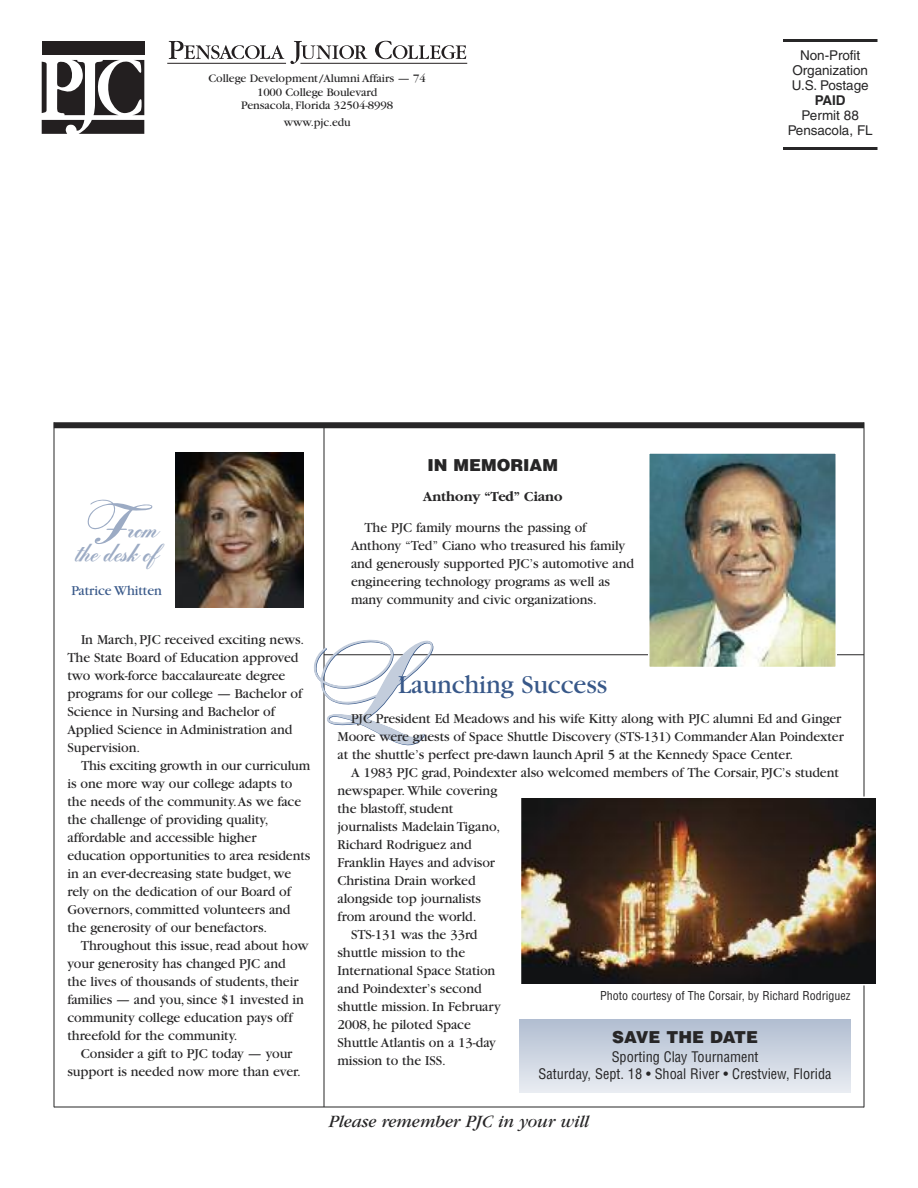
<style>
.page{position:relative;width:918px;height:1188px;background:#fff}
.page>*{position:absolute;margin:0;border:0;box-sizing:border-box;transform-origin:0 0}
.t1{font:33px/24px "OPTI Zither";letter-spacing:-.005em;color:#9cabc4}
.t2{font:27px "Garamond";letter-spacing:-.005em;color:#385889}
.t3{font:italic 18px "Garamond";letter-spacing:-.005em;color:#272627}
.t4{font:900 16.5px "Helvetica";color:#272627}
.t5{font:14.25px/18px "Garamond";letter-spacing:-.005em;color:#272627}
.t6{font:condensed 14.25px/16.5px "Helvetica";color:#272627;text-align:center}
.t7{font:700 14.25px "Garamond";letter-spacing:-.005em;color:#272627}
.t8{font:14.25px "Garamond";letter-spacing:-.005em;color:#385889}
.t9{font:13.5px/15px "Helvetica";letter-spacing:-.005em;color:#272627;text-align:center}
.t10{font:700 13.5px "Helvetica";color:#272627}
.t11{font:12px/13.5px "Garamond";letter-spacing:-.005em;color:#272627;text-align:center}
.t12{font:condensed 12px "Helvetica";color:#272627}
.s1{font-size:63px}
</style>
<div class="page">
<hr style="left:324px;top:654px;width:540px;height:1px;background:#272627">
<div style="left:42px;top:41px;width:102px;height:14px;background:#231f20"></div>
<svg style="left:42px;top:60px;width:102px;height:74px"></svg>
<svg style="left:169px;top:41px;width:115px;height:18px"></svg>
<svg style="left:290px;top:41px;width:77px;height:23px"></svg>
<svg style="left:375px;top:41px;width:91px;height:18px"></svg>
<hr style="left:167px;top:63px;width:119px;height:1px;background:#231f20">
<hr style="left:300px;top:63px;width:167px;height:1px;background:#231f20">
<hr style="left:783px;top:39px;width:95px;height:3px;background:#272627">
<hr style="left:783px;top:147px;width:95px;height:3px;background:#272627">
<hr style="left:864px;top:422px;width:1px;height:685px;background:#272627">
<div style="left:54px;top:422px;width:810px;height:6px;background:#272627"></div>
<hr style="left:54px;top:422px;width:1px;height:685px;background:#272627">
<hr style="left:324px;top:425px;width:1px;height:682px;background:#272627">
<hr style="left:54px;top:1107px;width:810px;height:1px;background:#272627">
<img style="left:176px;top:452px;width:128px;height:155px">
<svg style="left:314px;top:638px;width:119px;height:118px"></svg>
<img style="left:523px;top:799px;width:351px;height:184px">
<div style="left:520px;top:796px;width:357px;height:190px;border:2px solid #fff"></div>
<img style="left:651px;top:455px;width:183px;height:210px">
<div style="left:648px;top:452px;width:189px;height:216px;border:2px solid #fff"></div>
<div style="left:520px;top:1019px;width:330px;height:74px;background:linear-gradient(to bottom,#b1bdd0,#e9ecf2)"></div>
<p class="t11" style="left:209px;top:73px;width:219px">College Development/Alumni Affairs — 74<br>1000 College Boulevard<br>Pensacola, Florida 32504-8998</p>
<p class="t11" style="left:284px;top:116px;width:68px">www.pjc.edu</p>
<h1 class="t1" style="left:79px;top:515px;width:84px"><span class="s1">F</span>rom the desk of</h1>
<p class="t8" style="left:71px;top:586px;width:92px">Patrice Whitten</p>
<p class="t4" style="left:427px;top:459px;width:132px">IN MEMORIAM</p>
<p class="t7" style="left:423px;top:488px;width:141px">Anthony “Ted” Ciano</p>
<p class="t5" style="left:351px;top:520px;width:285px;text-indent:13px">The PJC family mourns the passing of Anthony “Ted” Ciano who treasured his family and generously supported PJC’s automotive and engineering technology programs as well as many community and civic organizations.</p>
<p class="t9" style="left:792px;top:49px;width:78px">Non-Profit<br>Organization<br>U.S. Postage</p>
<p class="t10" style="left:815px;top:96px;width:32px">PAID</p>
<p class="t9" style="left:788px;top:109px;width:87px">Permit 88<br>Pensacola, FL</p>
<p class="t5" style="left:68px;top:632px;width:238px;text-indent:14px">In March, PJC received exciting news.<br>The State Board of Education approved two work-force baccalaureate degree programs for our college — Bachelor of Science in Nursing and Bachelor of Applied Science in Administration and Supervision.</p>
<p class="t5" style="left:67px;top:758px;width:244px;text-indent:14px">This exciting growth in our curriculum is one more way our college adapts to the needs of the community.As we face the challenge of providing quality, affordable and accessible higher education opportunities to area residents in an ever-decreasing state budget, we rely on the dedication of our Board of Governors, committed volunteers and the generosity of our benefactors.</p>
<p class="t5" style="left:67px;top:938px;width:243px;text-indent:14px">Throughout this issue, read about how your generosity has changed PJC and<br>the lives of thousands of students, their families — and you, since $1 invested in community college education pays off threefold for the community.</p>
<p class="t5" style="left:67px;top:1046px;width:235px;text-align:center">Consider a gift to PJC today — your support is needed now more than ever.</p>
<h2 class="t2" style="left:398px;top:675px;width:210px">Launching Success</h2>
<p class="t5" style="left:338px;top:711px;width:508px;text-indent:14px">PJC President Ed Meadows and his wife Kitty along with PJC alumni Ed and Ginger<br>Moore were guests of Space Shuttle Discovery (STS-131) Commander Alan Poindexter at the shuttle’s perfect pre-dawn launch April 5 at the Kennedy Space Center.</p>
<p class="t5" style="left:351px;top:765px;width:490px">A 1983 PJC grad, Poindexter also welcomed members of The Corsair, PJC’s student</p>
<p class="t5" style="left:338px;top:783px;width:161px">newspaper. While covering</p>
<p class="t5" style="left:338px;top:801px;width:117px">the blastoff, student</p>
<p class="t5" style="left:338px;top:819px;width:164px">journalists Madelain Tigano,</p>
<p class="t5" style="left:338px;top:837px;width:136px">Richard Rodriguez and</p>
<p class="t5" style="left:338px;top:855px;width:159px">Franklin Hayes and advisor</p>
<p class="t5" style="left:338px;top:873px;width:140px">Christina Drain worked</p>
<p class="t5" style="left:338px;top:891px;width:145px">alongside top journalists</p>
<p class="t5" style="left:338px;top:909px;width:140px">from around the world.</p>
<p class="t5" style="left:351px;top:927px;width:128px">STS-131 was the 33rd</p>
<p class="t5" style="left:338px;top:945px;width:129px">shuttle mission to the</p>
<p class="t5" style="left:338px;top:963px;width:159px">International Space Station</p>
<p class="t5" style="left:338px;top:981px;width:146px">and Poindexter’s second</p>
<p class="t5" style="left:338px;top:999px;width:165px">shuttle mission. In February</p>
<p class="t5" style="left:338px;top:1017px;width:135px">2008, he piloted Space</p>
<p class="t5" style="left:337px;top:1035px;width:160px">Shuttle Atlantis on a 13-day</p>
<p class="t5" style="left:337px;top:1053px;width:110px">mission to the ISS.</p>
<p class="t12" style="left:600px;top:991px;width:252px">Photo courtesy of The Corsair, by Richard Rodriguez</p>
<p class="t4" style="left:612px;top:1031px;width:147px">SAVE THE DATE</p>
<p class="t6" style="left:539px;top:1050px;width:294px">Sporting Clay Tournament<br>Saturday, Sept. 18 • Shoal River • Crestview, Florida</p>
<p class="t3" style="left:329px;top:1115px;width:262px">Please remember PJC in your will</p>
</div>
